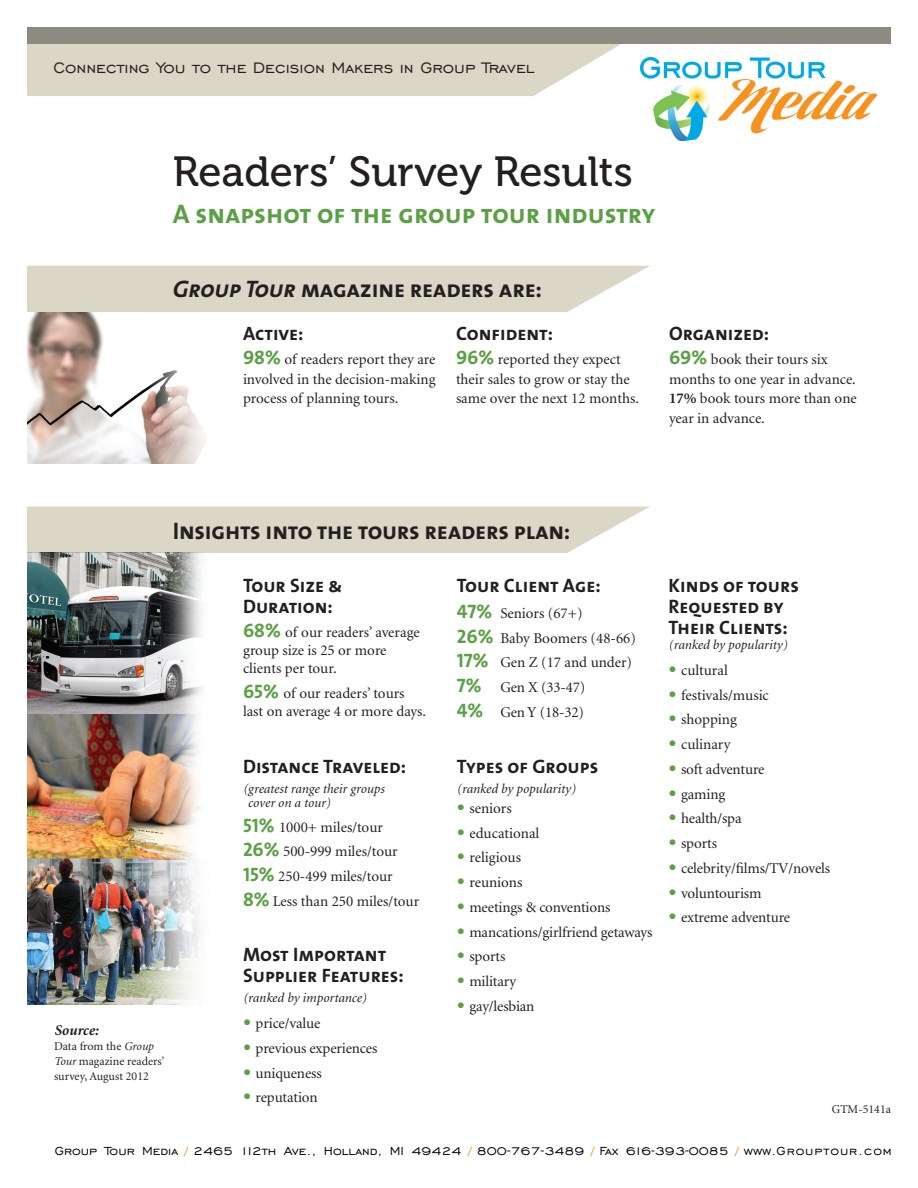
<style>
.page{position:relative;width:918px;height:1188px;background:#fff}
.page>*{position:absolute;margin:0;border:0;box-sizing:border-box;transform-origin:0 0}
.t1{font:42px "Museo 500";color:#231f20}
.basic_with_bullet{font:27px "The Sans Bold Caps";color:#5ba045}
.basic_minion_10_13{font:24px "The Sans Bold Caps";letter-spacing:-.01em;color:#231f20}
.basic_with_bullet-2{font:19.5px/21px "The Sans Bold Caps";color:#231f20}
.t2{font:19.5px "Engravers Gothic BT";color:#231f20}
.basic_with_bullet-3{font:15px/19.5px "Minion";color:#231f20}
.t3{font:15px "Engravers Gothic BT";color:#000}
.basic_minion_10_13-2{font:italic 700 15px "Minion";letter-spacing:-.005em;color:#231f20}
.basic_with_bullet-4{font:italic 13.5px/13.5px "Minion";color:#231f20}
.basic_minion_10_13-3{font:12px/15px "Minion";color:#231f20}
.s1{font-style:italic}
.s2{font-family:"The Sans Bold Caps";font-size:19.5px;color:#5ba045}
.s3{font-weight:700}
.s4{color:#f7931d}
</style>
<div class="page">
<div style="left:27px;top:507px;width:622px;height:46px;background:#dad7c6"></div>
<div style="left:27px;top:266px;width:622px;height:46px;background:#dad7c6"></div>
<svg style="left:27px;top:43px;width:623px;height:53px;background:#dcd9ca"></svg>
<div style="left:27px;top:27px;width:864px;height:16px;background:#8c8a81"></div>
<img style="left:640px;top:57px;width:237px;height:84px">
<img style="left:27px;top:552px;width:194px;height:307px">
<img style="left:27px;top:312px;width:179px;height:151px">
<img style="left:27px;top:859px;width:173px;height:146px">
<p class="t2" style="left:53px;top:57px;width:483px">Connecting You to the Decision Makers in Group Travel</p>
<p class="t1" style="left:173px;top:149px;width:461px">Readers’ Survey Results</p>
<p class="basic_with_bullet" style="left:173px;top:191px;width:484px">A snapshot of the group tour industry</p>
<p class="basic_minion_10_13" style="left:173px;top:269px;width:371px"><span class="s1">Group Tour</span> magazine readers are:</p>
<p class="basic_with_bullet-2" style="left:243px;top:323px;width:62px">Active:</p>
<p class="basic_with_bullet-3" style="left:243px;top:350px;width:194px;text-align:justify"><span class="s2">98%</span> of readers report they are involved in the decision-making process of planning tours.</p>
<p class="basic_with_bullet-2" style="left:456px;top:323px;width:99px">Confident:</p>
<p class="basic_with_bullet-3" style="left:456px;top:350px;width:184px"><span class="s2">96%</span> reported they expect their sales to grow or stay the same over the next 12 months.</p>
<p class="basic_with_bullet-2" style="left:669px;top:323px;width:102px">Organized:</p>
<p class="basic_with_bullet-3" style="left:669px;top:350px;width:189px"><span class="s2">69%</span> book their tours six months to one year in advance.<br><span class="s3">17%</span> book tours more than one year in advance.</p>
<p class="basic_minion_10_13" style="left:173px;top:511px;width:399px">Insights into the tours readers plan:</p>
<p class="basic_with_bullet-2" style="left:457px;top:574px;width:145px">Tour Client Age:</p>
<p class="basic_with_bullet-3" style="left:457px;top:604px;width:127px"><span class="s2">47%</span> Seniors (67+)</p>
<p class="basic_with_bullet-3" style="left:457px;top:629px;width:181px"><span class="s2">26%</span> Baby Boomers (48-66)</p>
<p class="basic_with_bullet-3" style="left:457px;top:653px;width:177px"><span class="s2">17%</span> Gen Z (17 and under)</p>
<p class="basic_with_bullet-3" style="left:457px;top:678px;width:130px"><span class="s2">7%</span> Gen X (33-47)</p>
<p class="basic_with_bullet-3" style="left:457px;top:703px;width:129px"><span class="s2">4%</span> Gen Y (18-32)</p>
<p class="basic_with_bullet-2" style="left:243px;top:574px;width:101px">Tour Size &amp;<br>Duration:</p>
<p class="basic_with_bullet-3" style="left:243px;top:624px;width:178px;line-height:18px"><span class="s2">68%</span> of our readers’ average group size is 25 or more clients per tour.</p>
<p class="basic_with_bullet-3" style="left:243px;top:685px;width:185px;line-height:18px"><span class="s2">65%</span> of our readers’ tours last on average 4 or more days.</p>
<p class="basic_with_bullet-2" style="left:669px;top:574px;width:132px">Kinds of tours<br>Requested by<br>Their Clients:</p>
<p class="basic_with_bullet-4" style="left:669px;top:639px;width:120px">(ranked by popularity)</p>
<p class="basic_with_bullet-3" style="left:669px;top:661px;width:61px"><span class="s2">•</span> cultural</p>
<p class="basic_with_bullet-3" style="left:669px;top:686px;width:102px"><span class="s2">•</span> festivals/music</p>
<p class="basic_with_bullet-3" style="left:669px;top:710px;width:70px"><span class="s2">•</span> shopping</p>
<p class="basic_with_bullet-3" style="left:669px;top:735px;width:64px"><span class="s2">•</span> culinary</p>
<p class="basic_with_bullet-3" style="left:669px;top:760px;width:97px"><span class="s2">•</span> soft adventure</p>
<p class="basic_with_bullet-3" style="left:669px;top:785px;width:58px"><span class="s2">•</span> gaming</p>
<p class="basic_with_bullet-3" style="left:669px;top:809px;width:75px"><span class="s2">•</span> health/spa</p>
<p class="basic_with_bullet-3" style="left:669px;top:834px;width:50px"><span class="s2">•</span> sports</p>
<p class="basic_with_bullet-3" style="left:669px;top:859px;width:163px"><span class="s2">•</span> celebrity/films/TV/novels</p>
<p class="basic_with_bullet-3" style="left:669px;top:884px;width:95px"><span class="s2">•</span> voluntourism</p>
<p class="basic_with_bullet-3" style="left:669px;top:908px;width:123px"><span class="s2">•</span> extreme adventure</p>
<p class="basic_with_bullet-2" style="left:457px;top:756px;width:143px">Types of Groups</p>
<p class="basic_with_bullet-4" style="left:457px;top:783px;width:120px">(ranked by popularity)</p>
<p class="basic_with_bullet-3" style="left:457px;top:799px;width:56px"><span class="s2">•</span> seniors</p>
<p class="basic_with_bullet-3" style="left:457px;top:824px;width:84px"><span class="s2">•</span> educational</p>
<p class="basic_with_bullet-3" style="left:457px;top:848px;width:66px"><span class="s2">•</span> religious</p>
<p class="basic_with_bullet-3" style="left:457px;top:873px;width:67px"><span class="s2">•</span> reunions</p>
<p class="basic_with_bullet-3" style="left:457px;top:898px;width:155px"><span class="s2">•</span> meetings &amp; conventions</p>
<p class="basic_with_bullet-3" style="left:457px;top:923px;width:197px"><span class="s2">•</span> mancations/girlfriend getaways</p>
<p class="basic_with_bullet-3" style="left:457px;top:947px;width:50px"><span class="s2">•</span> sports</p>
<p class="basic_with_bullet-3" style="left:457px;top:972px;width:61px"><span class="s2">•</span> military</p>
<p class="basic_with_bullet-3" style="left:457px;top:997px;width:79px"><span class="s2">•</span> gay/lesbian</p>
<p class="basic_with_bullet-2" style="left:243px;top:756px;width:165px">Distance Traveled:</p>
<p class="basic_with_bullet-4" style="left:248px;top:783px;width:138px;text-indent:-5px">(greatest range their groups cover on a tour)</p>
<p class="basic_with_bullet-3" style="left:243px;top:818px;width:141px"><span class="s2">51%</span> 1000+ miles/tour</p>
<p class="basic_with_bullet-3" style="left:243px;top:842px;width:156px"><span class="s2">26%</span> 500-999 miles/tour</p>
<p class="basic_with_bullet-3" style="left:243px;top:867px;width:151px"><span class="s2">15%</span> 250-499 miles/tour</p>
<p class="basic_with_bullet-3" style="left:243px;top:892px;width:178px"><span class="s2">8%</span> Less than 250 miles/tour</p>
<p class="basic_with_bullet-2" style="left:243px;top:943px;width:162px">Most Important<br>Supplier Features:</p>
<p class="basic_with_bullet-4" style="left:243px;top:991px;width:125px">(ranked by importance)</p>
<p class="basic_with_bullet-3" style="left:243px;top:1014px;width:79px"><span class="s2">•</span> price/value</p>
<p class="basic_with_bullet-3" style="left:243px;top:1039px;width:136px"><span class="s2">•</span> previous experiences</p>
<p class="basic_with_bullet-3" style="left:243px;top:1064px;width:80px"><span class="s2">•</span> uniqueness</p>
<p class="basic_with_bullet-3" style="left:243px;top:1088px;width:76px"><span class="s2">•</span> reputation</p>
<p class="basic_minion_10_13-2" style="left:54px;top:1023px;width:46px">Source:</p>
<p class="basic_minion_10_13-3" style="left:54px;top:1039px;width:112px">Data from the <span class="s1">Group<br>Tour</span> magazine readers’ survey, August 2012</p>
<p class="basic_minion_10_13-3" style="left:832px;top:1102px;width:61px">GTM-5141a</p>
<p class="t3" style="left:55px;top:1142px;width:839px">Group Tour Media <span class="s4">/</span> 2465 112th Ave., Holland, MI 49424 <span class="s4">/</span> 800-767-3489 <span class="s4">/</span> Fax 616-393-0085 <span class="s4">/</span> www.Grouptour.com</p>
</div>
